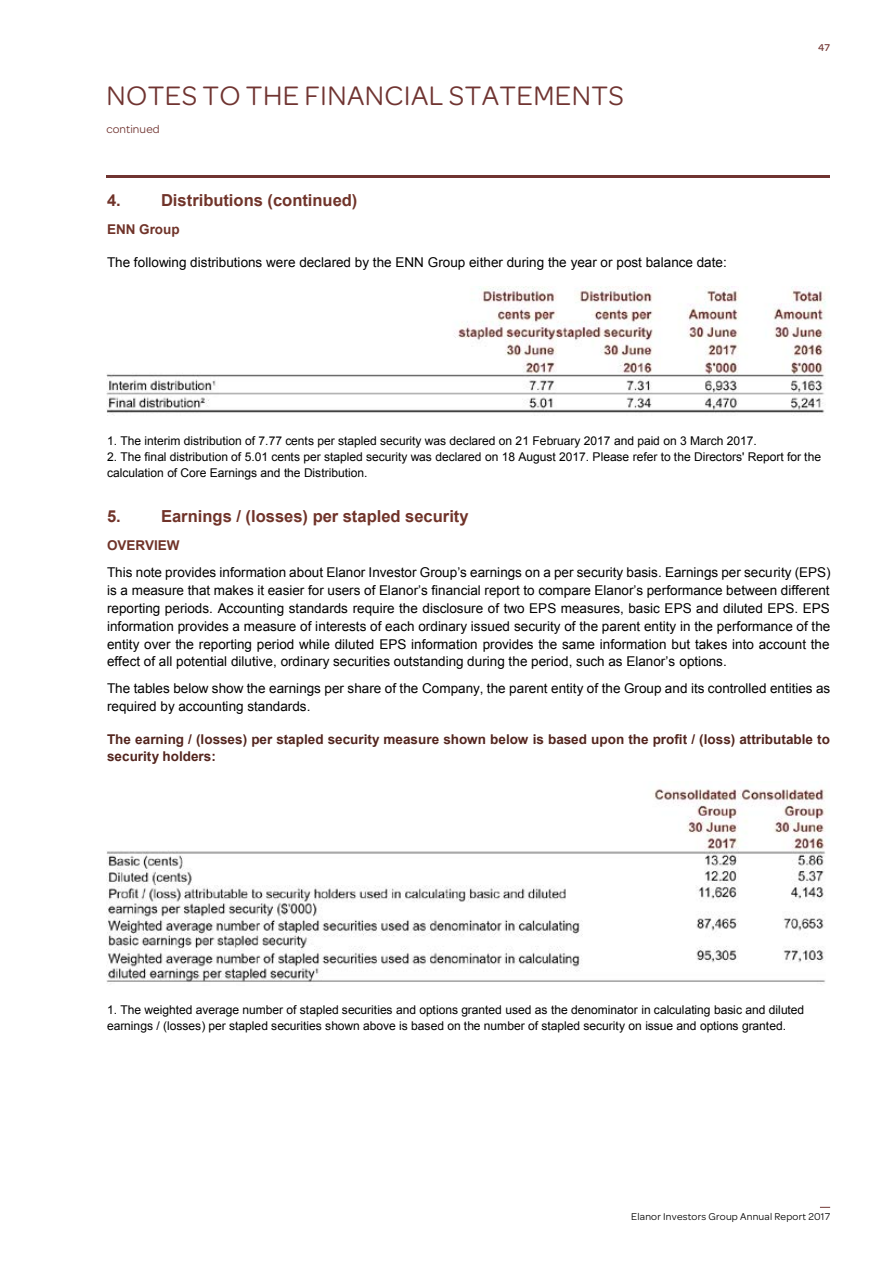
<style>
.page{position:relative;width:894px;height:1263px;background:#fff}
.page>*{position:absolute;margin:0;border:0;box-sizing:border-box;transform-origin:0 0}
.t1{font:28.5px "Omnes";letter-spacing:.015em;color:#703431}
.t2{font:700 21px "Arial";letter-spacing:.015em;color:#703329}
.t3{font:700 16.5px "Arial";color:#703329}
.t4{font:13.5px/17.9px "Arial";letter-spacing:.005em;color:#000;text-align:justify}
.t5{font:700 13.5px/17.9px "Arial";color:#53251e}
.t6{font:700 13.5px "Arial";color:#703329}
.t7{font:12px/15.9px "Arial";letter-spacing:-.005em;color:#000}
.t8{font:12px "Omnes";letter-spacing:.01em;color:#703431}
.t9{font:10.5px "Omnes";letter-spacing:.02em;color:#000}
.t10{font:500 10.5px "Omnes";color:#703431}
</style>
<div class="page">
<img style="left:107px;top:287px;width:719px;height:129px">
<img style="left:107px;top:789px;width:719px;height:194px">
<hr style="left:106px;top:175px;width:723px;height:2px;background:#703431">
<h2 class="t2" style="left:316px;top:71px;width:306px">ELANOR INVESTORS GROUP</h2>
<h1 class="t1" style="left:106px;top:79px;width:518px">NOTES TO THE FINANCIAL STATEMENTS</h1>
<p class="t8" style="left:106px;top:122px;width:55px">continued</p>
<p class="t3" style="left:107px;top:189px;width:15px">4.</p>
<p class="t3" style="left:161px;top:189px;width:198px">Distributions (continued)</p>
<p class="t6" style="left:107px;top:220px;width:74px">ENN Group</p>
<p class="t4" style="left:107px;top:253px;width:621px">The following distributions were declared by the ENN Group either during the year or post balance date:</p>
<p class="t10" style="left:817px;top:42px;width:14px">47</p>
<p class="t7" style="left:107px;top:433px;width:651px">1. The interim distribution of 7.77 cents per stapled security was declared on 21 February 2017 and paid on 3 March 2017.</p>
<p class="t7" style="left:107px;top:449px;width:715px">2. The final distribution of 5.01 cents per stapled security was declared on 18 August 2017. Please refer to the Directors' Report for the calculation of Core Earnings and the Distribution.</p>
<p class="t3" style="left:107px;top:505px;width:15px">5.</p>
<p class="t3" style="left:161px;top:505px;width:309px">Earnings / (losses) per stapled security</p>
<p class="t6" style="left:107px;top:536px;width:74px">OVERVIEW</p>
<p class="t4" style="left:107px;top:563px;width:725px">This note provides information about Elanor Investor Group’s earnings on a per security basis. Earnings per security (EPS) is a measure that makes it easier for users of Elanor’s financial report to compare Elanor’s performance between different reporting periods. Accounting standards require the disclosure of two EPS measures, basic EPS and diluted EPS. EPS information provides a measure of interests of each ordinary issued security of the parent entity in the performance of the entity over the reporting period while diluted EPS information provides the same information but takes into account the effect of all potential dilutive, ordinary securities outstanding during the period, such as Elanor’s options.</p>
<p class="t4" style="left:107px;top:679px;width:724px">The tables below show the earnings per share of the Company, the parent entity of the Group and its controlled entities as required by accounting standards.</p>
<p class="t5" style="left:107px;top:730px;width:724px">The earning / (losses) per stapled security measure shown below is based upon the profit / (loss) attributable to security holders:</p>
<p class="t7" style="left:107px;top:1001px;width:698px">1. The weighted average number of stapled securities and options granted used as the denominator in calculating basic and diluted earnings / (losses) per stapled securities shown above is based on the number of stapled security on issue and options granted.</p>
<p class="t9" style="left:631px;top:1211px;width:200px">Elanor Investors Group Annual Report 2017</p>
</div>
